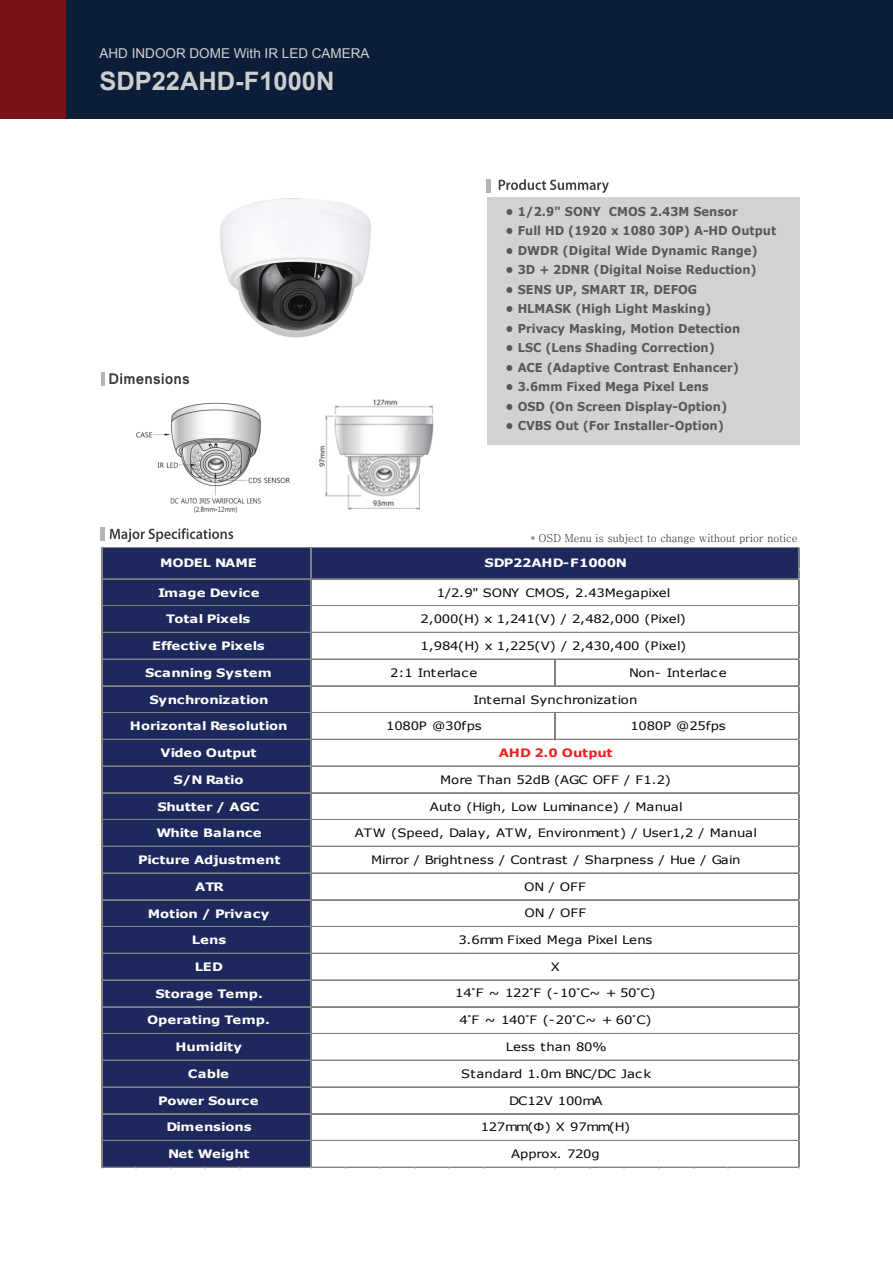
<style>
.page{position:relative;width:893px;height:1263px;background:#fff}
.page>*{position:absolute;margin:0;border:0;box-sizing:border-box;transform-origin:0 0}
.t1{font:700 25.5px "Arial";color:#cdcece}
.t2{font:13.5px "Arial";color:#d3d2d2}
.t3{font:700 12.3px "Verdana";color:#57585a;scale:.94 1}
.t4{font:11.55px "Verdana";letter-spacing:-.015em;color:#050504;scale:1.14 1}
.t5{font:700 11.55px "Verdana";letter-spacing:-.005em;color:#fff;scale:1.14 1}
.t6{font:11.55px "Verdana";letter-spacing:.01em;color:#050504;scale:1.14 1}
.t7{font:700 11.55px "Verdana";letter-spacing:-.005em;color:#ee2123;scale:1.14 1}
.t8{font:11.55px "Verdana";letter-spacing:.015em;color:#050504;scale:1.14 1}
.t9{font:700 11.55px "Verdana";letter-spacing:.02em;color:#fff;scale:1.14 1}
.t10{font:700 11.55px "Verdana";letter-spacing:-.025em;color:#fff;scale:1.14 1}
.t11{font:500 11.1px "Adobe Myungjo Std";color:#231f20;scale:.93 1}
.s1{font-family:"Malgun Gothic"}
</style>
<div class="page">
<div style="left:487px;top:197px;width:313px;height:248px;background:#d1d2d4"></div>
<hr style="left:487px;top:179px;width:4px;height:14px;background:#b5b5b8">
<hr style="left:100px;top:527px;width:4px;height:13px;background:#b5b5b8">
<svg style="left:499px;top:179px;width:110px;height:14px"></svg>
<svg style="left:110px;top:528px;width:123px;height:14px"></svg>
<div style="left:0;top:0;width:893px;height:119px;background:#0b1d39"></div>
<div style="left:0;top:0;width:66px;height:119px;background:#7b121a"></div>
<svg style="left:101px;top:372px;width:88px;height:13px"></svg>
<img style="left:319px;top:400px;width:115px;height:110px">
<img style="left:136px;top:402px;width:154px;height:111px">
<img style="left:220px;top:198px;width:151px;height:140px">
<div style="left:102px;top:548px;width:698px;height:32px;background:#1d285c"></div>
<div style="left:102px;top:579px;width:210px;height:589px;background:#1d285c"></div>
<hr style="left:102px;top:547px;width:698px;height:1px;background:#808180">
<hr style="left:102px;top:578px;width:698px;height:1px;background:#808180">
<hr style="left:102px;top:579px;width:698px;height:1px;background:#808180">
<hr style="left:102px;top:605px;width:698px;height:1px;background:#808180">
<hr style="left:102px;top:632px;width:698px;height:1px;background:#808180">
<hr style="left:102px;top:659px;width:698px;height:1px;background:#808180">
<hr style="left:102px;top:685px;width:698px;height:1px;background:#808180">
<hr style="left:102px;top:686px;width:698px;height:1px;background:#808180">
<svg style="left:554px;top:660px;width:2px;height:25px"></svg>
<hr style="left:102px;top:712px;width:698px;height:1px;background:#808180">
<hr style="left:102px;top:739px;width:698px;height:1px;background:#808180">
<hr style="left:102px;top:766px;width:698px;height:1px;background:#808180">
<hr style="left:102px;top:792px;width:698px;height:1px;background:#808180">
<hr style="left:102px;top:793px;width:698px;height:1px;background:#808180">
<hr style="left:102px;top:819px;width:698px;height:1px;background:#808180">
<hr style="left:102px;top:846px;width:698px;height:1px;background:#808180">
<hr style="left:102px;top:873px;width:698px;height:1px;background:#808180">
<hr style="left:102px;top:899px;width:698px;height:1px;background:#808180">
<hr style="left:102px;top:900px;width:698px;height:1px;background:#808180">
<hr style="left:102px;top:926px;width:698px;height:1px;background:#808180">
<hr style="left:102px;top:953px;width:698px;height:1px;background:#808180">
<hr style="left:102px;top:980px;width:698px;height:1px;background:#808180">
<hr style="left:102px;top:1006px;width:698px;height:1px;background:#808180">
<hr style="left:102px;top:1007px;width:698px;height:1px;background:#808180">
<hr style="left:102px;top:1033px;width:698px;height:1px;background:#808180">
<hr style="left:102px;top:1060px;width:698px;height:1px;background:#808180">
<hr style="left:102px;top:1086px;width:698px;height:1px;background:#808180">
<hr style="left:102px;top:1087px;width:698px;height:1px;background:#808180">
<hr style="left:102px;top:1113px;width:698px;height:1px;background:#808180">
<hr style="left:102px;top:1140px;width:698px;height:1px;background:#808180">
<hr style="left:101px;top:547px;width:1px;height:621px;background:#808180">
<hr style="left:310px;top:548px;width:1px;height:620px;background:#808180">
<hr style="left:311px;top:548px;width:1px;height:620px;background:#808180">
<svg style="left:554px;top:713px;width:2px;height:26px"></svg>
<hr style="left:102px;top:1167px;width:698px;height:1px;background:#808180">
<hr style="left:799px;top:548px;width:1px;height:620px;background:#808180">
<p class="t2" style="left:100px;top:44px;width:272px">AHD INDOOR DOME With IR LED CAMERA</p>
<h1 class="t1" style="left:99px;top:64px;width:237px">SDP22AHD-F1000N</h1>
<p class="t3" style="left:506px;top:203px;width:248px">• 1/2.9" SONY CMOS 2.43M Sensor</p>
<p class="t3" style="left:506px;top:222px;width:289px">• Full HD (1920 x 1080 30P) A-HD Output</p>
<p class="t3" style="left:506px;top:242px;width:270px">• DWDR (Digital Wide Dynamic Range)</p>
<p class="t3" style="left:506px;top:261px;width:269px">• 3D + 2DNR (Digital Noise Reduction)</p>
<p class="t3" style="left:506px;top:281px;width:205px">• SENS UP, SMART IR, DEFOG</p>
<p class="t3" style="left:506px;top:300px;width:220px">• HLMASK (High Light Masking)</p>
<p class="t3" style="left:506px;top:320px;width:251px">• Privacy Masking, Motion Detection</p>
<p class="t3" style="left:506px;top:339px;width:224px">• LSC (Lens Shading Correction)</p>
<p class="t3" style="left:506px;top:359px;width:250px">• ACE (Adaptive Contrast Enhancer)</p>
<p class="t3" style="left:506px;top:378px;width:217px">• 3.6mm Fixed Mega Pixel Lens</p>
<p class="t3" style="left:506px;top:398px;width:237px">• OSD (On Screen Display-Option)</p>
<p class="t3" style="left:506px;top:417px;width:234px">• CVBS Out (For Installer-Option)</p>
<p class="t11" style="left:530px;top:532px;width:289px">* OSD Menu is subject to change without prior notice</p>
<p class="t10" style="left:160px;top:555px;width:86px">MODEL NAME</p>
<p class="t9" style="left:158px;top:584px;width:90px">Image Device</p>
<p class="t5" style="left:166px;top:611px;width:75px">Total Pixels</p>
<p class="t5" style="left:485px;top:555px;width:126px">SDP22AHD-F1000N</p>
<p class="t4" style="left:437px;top:584px;width:206px">1/2.9" SONY CMOS, 2.43Megapixel</p>
<p class="t4" style="left:421px;top:611px;width:234px">2,000(H) x 1,241(V) / 2,482,000 (Pixel)</p>
<p class="t5" style="left:152px;top:638px;width:100px">Effective Pixels</p>
<p class="t5" style="left:145px;top:664px;width:113px">Scanning System</p>
<p class="t4" style="left:421px;top:638px;width:234px">1,984(H) x 1,225(V) / 2,430,400 (Pixel)</p>
<p class="t4" style="left:390px;top:665px;width:78px">2:1 Interlace</p>
<p class="t4" style="left:629px;top:665px;width:87px">Non- Interlace</p>
<p class="t5" style="left:149px;top:691px;width:106px">Synchronization</p>
<p class="t6" style="left:473px;top:691px;width:145px">Internal Synchronization</p>
<p class="t5" style="left:130px;top:718px;width:140px">Horizontal Resolution</p>
<p class="t4" style="left:386px;top:718px;width:85px">1080P @30fps</p>
<p class="t4" style="left:630px;top:718px;width:85px">1080P @25fps</p>
<p class="t5" style="left:161px;top:745px;width:86px">Video Output</p>
<p class="t7" style="left:499px;top:745px;width:101px">AHD 2.0 Output</p>
<p class="t5" style="left:173px;top:771px;width:63px">S/N Ratio</p>
<p class="t4" style="left:440px;top:772px;width:204px">More Than 52dB (AGC OFF / F1.2)</p>
<p class="t5" style="left:157px;top:798px;width:91px">Shutter / AGC</p>
<p class="t4" style="left:430px;top:798px;width:223px">Auto (High, Low Luminance) / Manual</p>
<p class="t5" style="left:156px;top:825px;width:94px">White Balance</p>
<p class="t6" style="left:355px;top:825px;width:354px">ATW (Speed, Dalay, ATW, Environment) / User1,2 / Manual</p>
<p class="t5" style="left:138px;top:852px;width:126px">Picture Adjustment</p>
<p class="t4" style="left:371px;top:852px;width:326px">Mirror / Brightness / Contrast / Sharpness / Hue / Gain</p>
<p class="t5" style="left:195px;top:878px;width:27px">ATR</p>
<p class="t4" style="left:524px;top:879px;width:55px">ON / OFF</p>
<p class="t5" style="left:148px;top:905px;width:108px">Motion / Privacy</p>
<p class="t4" style="left:524px;top:905px;width:55px">ON / OFF</p>
<p class="t5" style="left:192px;top:932px;width:32px">Lens</p>
<p class="t4" style="left:458px;top:932px;width:172px">3.6mm Fixed Mega Pixel Lens</p>
<p class="t5" style="left:195px;top:958px;width:26px">LED</p>
<p class="t4" style="left:551px;top:959px;width:9px">X</p>
<p class="t5" style="left:155px;top:985px;width:96px">Storage Temp.</p>
<p class="t4" style="left:455px;top:985px;width:177px">14<span class="s1">˚</span>F ~ 122<span class="s1">˚</span>F (-10<span class="s1">˚</span>C~ + 50<span class="s1">˚</span>C)</p>
<p class="t5" style="left:147px;top:1012px;width:109px">Operating Temp.</p>
<p class="t4" style="left:459px;top:1011px;width:170px">4<span class="s1">˚</span>F ~ 140<span class="s1">˚</span>F (-20<span class="s1">˚</span>C~ + 60<span class="s1">˚</span>C)</p>
<p class="t5" style="left:175px;top:1039px;width:60px">Humidity</p>
<p class="t8" style="left:506px;top:1039px;width:90px">Less than 80%</p>
<p class="t5" style="left:188px;top:1065px;width:38px">Cable</p>
<p class="t4" style="left:461px;top:1066px;width:168px">Standard 1.0m BNC/DC Jack</p>
<p class="t5" style="left:158px;top:1092px;width:89px">Power Source</p>
<p class="t4" style="left:509px;top:1092px;width:84px">DC12V 100mA</p>
<p class="t5" style="left:166px;top:1119px;width:76px">Dimensions</p>
<p class="t4" style="left:481px;top:1119px;width:133px">127mm(Φ) X 97mm(H)</p>
<p class="t5" style="left:168px;top:1146px;width:73px">Net Weight</p>
<p class="t4" style="left:511px;top:1146px;width:79px">Approx. 720g</p>
</div>
